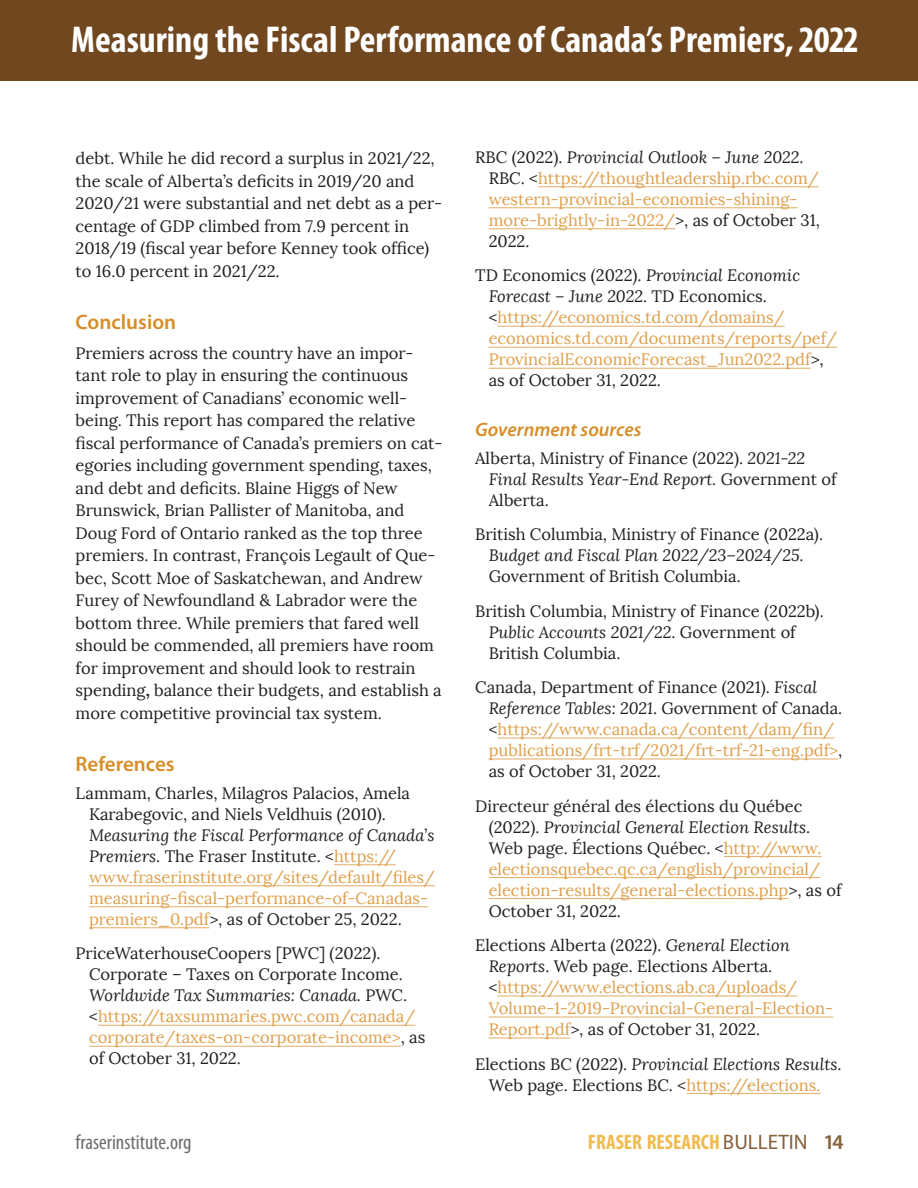
<style>
.page{position:relative;width:918px;height:1188px;background:#fff}
.page>*{position:absolute;margin:0;border:0;box-sizing:border-box;transform-origin:0 0}
.t1{font:700 condensed 37.5px "Myriad Pro";color:#fff}
.t2{font:700 condensed 21px "Myriad Pro";color:#f0bb4d}
.Head_2{font:600 21px "Myriad Pro";color:#d78d27}
.t3{font:condensed 21px "Myriad Pro";color:#6c6d70}
.Head_3{font:italic 600 19.5px "Myriad Pro";color:#d78d27}
.biblio_entry{font:16.5px/21px "Lora";color:#231f20}
.biblio_entry-2{font:16.5px/21px "Lora";color:#dea04d}
.s1{font-weight:700}
.s2{font-style:italic}
.s3{color:#dea04d}
.s4{color:#231f20}
.s5{font-style:italic;color:#231f20}
.s6{font-weight:400;font-stretch:normal;color:#86603b}
.s7{font-weight:600;font-stretch:normal;color:#86603b}
</style>
<div class="page">
<div style="left:0;top:0;width:918px;height:81px;background:#70471e"></div>
<hr style="left:334px;top:864px;width:62px;height:1px;background:#e6b575">
<hr style="left:89px;top:885px;width:346px;height:1px;background:#e6b575">
<hr style="left:89px;top:906px;width:339px;height:1px;background:#e6b575">
<hr style="left:89px;top:927px;width:120px;height:1px;background:#e6b575">
<hr style="left:98px;top:1025px;width:317px;height:1px;background:#e6b575">
<hr style="left:89px;top:1046px;width:312px;height:1px;background:#e6b575">
<hr style="left:538px;top:186px;width:281px;height:1px;background:#e6b575">
<hr style="left:489px;top:207px;width:309px;height:1px;background:#e6b575">
<hr style="left:489px;top:228px;width:186px;height:1px;background:#e6b575">
<hr style="left:498px;top:326px;width:287px;height:1px;background:#e6b575">
<hr style="left:489px;top:347px;width:348px;height:1px;background:#e6b575">
<hr style="left:489px;top:368px;width:322px;height:1px;background:#e6b575">
<hr style="left:498px;top:737px;width:336px;height:2px;background:#e6b575">
<hr style="left:489px;top:758px;width:349px;height:2px;background:#e6b575">
<hr style="left:724px;top:856px;width:97px;height:1px;background:#e6b575">
<hr style="left:489px;top:877px;width:331px;height:1px;background:#e6b575">
<hr style="left:489px;top:898px;width:300px;height:1px;background:#e6b575">
<hr style="left:498px;top:995px;width:299px;height:2px;background:#e6b575">
<hr style="left:489px;top:1016px;width:344px;height:2px;background:#e6b575">
<hr style="left:489px;top:1037px;width:81px;height:2px;background:#e6b575">
<hr style="left:686px;top:1093px;width:135px;height:1px;background:#e6b575">
<h1 class="t1" style="left:71px;top:16px;width:788px">Measuring the Fiscal Performance of Canada’s Premiers, 2022</h1>
<p class="biblio_entry" style="left:76px;top:148px;width:368px;line-height:22.5px">debt. While he did record a surplus in 2021/22, the scale of Alberta’s deficits in 2019/20 and 2020/21 were substantial and net debt as a per&shy;centage of GDP climbed from 7.9 percent in 2018/19 (fiscal year before Kenney took office) to 16.0 percent in 2021/22.</p>
<p class="Head_2" style="left:76px;top:309px;width:102px">Conclusion</p>
<p class="biblio_entry" style="left:76px;top:342px;width:369px;line-height:22.5px">Premiers across the country have an impor&shy;tant role to play in ensuring the continuous improvement of Canadians’ economic well&shy;being. This report has compared the relative fiscal performance of Canada’s premiers on cat&shy;egories including government spending, taxes, and debt and deficits. Blaine Higgs of New Brunswick, Brian Pallister of Manitoba, and Doug Ford of Ontario ranked as the top three premiers. In contrast, François Legault of Que&shy;bec, Scott Moe of Saskatchewan, and Andrew Furey of Newfoundland &amp; Labrador were the bottom three. While premiers that fared well should be commended, all premiers have room for improvement and should look to restrain spending<span class="s1">,</span> balance their budgets, and establish a more competitive provincial tax system.</p>
<p class="Head_2" style="left:76px;top:751px;width:101px">References</p>
<p class="biblio_entry" style="left:89px;top:783px;width:347px;text-indent:-14px">Lammam, Charles, Milagros Palacios, Amela Karabegovic, and Niels Veldhuis (2010).<br><span class="s2">Measuring the Fiscal Performance of Canada</span>’<span class="s2">s Premiers</span>. The Fraser Institute. &lt;<span class="s3">https:// www.fraserinstitute.org/sites/default/files/ measuring-fiscal-performance-of-Canadas&shy;premiers_0.pdf</span>&gt;, as of October 25, 2022.</p>
<p class="biblio_entry" style="left:89px;top:943px;width:338px;text-indent:-14px">PriceWaterhouseCoopers [PWC] (2022).<br>Corporate – Taxes on Corporate Income.<br><span class="s2">Worldwide Tax Summaries: Canada.</span> PWC. &lt;<span class="s3">https://taxsummaries.pwc.com/canada/ corporate/taxes-on-corporate-income&gt;</span>, as of October 31, 2022.</p>
<p class="biblio_entry-2" style="left:489px;top:147px;width:333px;text-indent:-14px"><span class="s4">RBC (2022).</span> <span class="s5">Provincial Outlook – June 2022</span><span class="s4">.<br>RBC. &lt;</span>https://thoughtleadership.rbc.com/ western-provincial-economies-shining&shy;more-brightly-in-2022/<span class="s4">&gt;, as of October 31, 2022.</span></p>
<p class="biblio_entry-2" style="left:489px;top:265px;width:350px;text-indent:-14px"><span class="s4">TD Economics (2022).</span> <span class="s5">Provincial Economic Forecast – June 2022</span><span class="s4">. TD Economics. &lt;</span>https://economics.td.com/domains/ economics.td.com/documents/reports/pef/ ProvincialEconomicForecast_Jun2022.pdf<span class="s4">&gt;, as of October 31, 2022.</span></p>
<p class="Head_3" style="left:475px;top:417px;width:168px">Government sources</p>
<p class="biblio_entry" style="left:489px;top:448px;width:349px;text-indent:-14px">Alberta, Ministry of Finance (2022). <span class="s2">2021-22<br>Final Results Year-End Report.</span> Government of<br>Alberta.</p>
<p class="biblio_entry" style="left:489px;top:524px;width:336px;text-indent:-14px">British Columbia, Ministry of Finance (2022a).<br><span class="s2">Budget and Fiscal Plan 2022/23–2024/25</span>.<br>Government of British Columbia.</p>
<p class="biblio_entry" style="left:489px;top:601px;width:337px;text-indent:-14px">British Columbia, Ministry of Finance (2022b).<br><span class="s2">Public Accounts 2021/22</span>. Government of<br>British Columbia.</p>
<p class="biblio_entry-2" style="left:489px;top:677px;width:355px;text-indent:-14px"><span class="s4">Canada, Department of Finance (2021).</span> <span class="s5">Fiscal Reference Tables: 2021</span><span class="s4">. Government of Canada. &lt;</span>https://www.canada.ca/content/dam/fin/ publications/frt-trf/2021/frt-trf-21-eng.pdf&gt;<span class="s4">, as of October 31, 2022.</span></p>
<p class="biblio_entry" style="left:489px;top:796px;width:354px;text-indent:-14px">Directeur général des élections du Québec (2022). <span class="s2">Provincial General Election Results</span>.<br>Web page. Élections Québec. &lt;<span class="s3">http://www. electionsquebec.qc.ca/english/provincial/ election-results/general-elections.php</span>&gt;, as of October 31, 2022.</p>
<p class="biblio_entry-2" style="left:489px;top:935px;width:346px;text-indent:-14px"><span class="s4">Elections Alberta (2022).</span> <span class="s5">General Election Reports</span><span class="s4">. Web page. Elections Alberta. &lt;</span>https://www.elections.ab.ca/uploads/ Volume-1-2019-Provincial-General-Election-Report.pdf<span class="s4">&gt;, as of October 31, 2022.</span></p>
<p class="biblio_entry" style="left:475px;top:1054px;width:368px;text-align:center">Elections BC (2022). <span class="s2">Provincial Elections Results</span>.<br>Web page. Elections BC. &lt;<span class="s3">https://elections.</span></p>
<p class="t3" style="left:76px;top:1129px;width:117px">fraserinstitute.org</p>
<p class="t2" style="left:588px;top:1129px;width:257px">FRASER RESEARCH <span class="s6">BULLETIN</span> <span class="s7">14</span></p>
</div>
